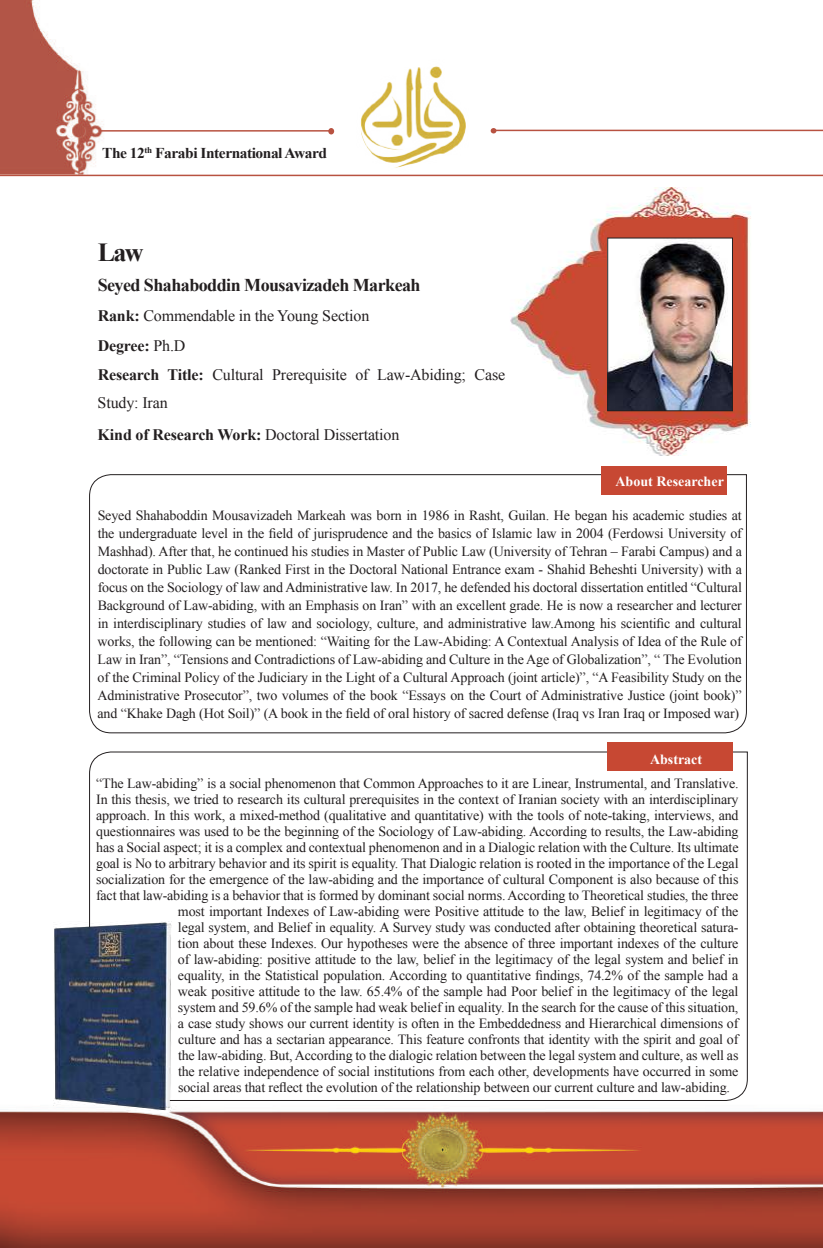
<style>
.page{position:relative;width:823px;height:1248px;background:#fff}
.page>*{position:absolute;margin:0;border:0;box-sizing:border-box;transform-origin:0 0}
.t1{font:700 26px "Times New Roman";color:#231f20}
.t2{font:700 18px "Times New Roman";letter-spacing:-.03em;color:#231f20}
.t3{font:16px/29.8px "Times New Roman";letter-spacing:-.01em;color:#231f20}
.t4{font:700 15px "Times New Roman";letter-spacing:-.03em;color:#231f20}
.t5{font:14px/18px "Times New Roman";letter-spacing:-.01em;color:#231f20;text-align:justify}
.t6{font:700 14px "Times New Roman";color:#fff}
.s1{font-weight:700}
</style>
<div class="page">
<img style="left:0;top:0;width:822px;height:1247px">
<img style="left:350px;top:51px;width:122px;height:124px">
<svg style="left:490px;top:128px;width:6px;height:5px"></svg>
<hr style="left:493px;top:130px;width:329px;height:1px;background:#b85241">
<svg style="left:328px;top:128px;width:6px;height:6px"></svg>
<hr style="left:100px;top:130px;width:229px;height:2px;background:#b85241">
<hr style="left:0;top:175px;width:822px;height:1px;background:#b85241">
<img style="left:505px;top:187px;width:260px;height:269px">
<img style="left:609px;top:239px;width:121px;height:170px">
<div style="left:607px;top:237px;width:125px;height:174px;border:1px solid #231f20"></div>
<svg style="left:89px;top:751px;width:658px;height:350px"></svg>
<svg style="left:89px;top:473px;width:657px;height:260px"></svg>
<img style="left:53px;top:921px;width:118px;height:189px">
<div style="left:607px;top:742px;width:125px;height:28px;background:#c74833"></div>
<div style="left:601px;top:466px;width:125px;height:28px;background:#c74833"></div>
<p class="t4" style="left:102px;top:143px;width:226px">The 12<sup>th</sup> Farabi International Award</p>
<h1 class="t1" style="left:98px;top:234px;width:47px">Law</h1>
<p class="t2" style="left:98px;top:272px;width:324px">Seyed Shahaboddin Mousavizadeh Markeah</p>
<p class="t3" style="left:98px;top:300px;width:409px"><span class="s1">Rank:</span> Commendable in the Young Section<br><span class="s1">Degree:</span> Ph.D<br><span class="s1">Research Title:</span> Cultural Prerequisite of Law-Abiding; Case</p>
<p class="t3" style="left:98px;top:387px;width:303px;line-height:31.6px">Study: Iran<br><span class="s1">Kind of Research Work:</span> Doctoral Dissertation</p>
<p class="t6" style="left:615px;top:471px;width:110px">About Researcher</p>
<p class="t5" style="left:97px;top:505px;width:645px">Seyed Shahaboddin Mousavizadeh Markeah was born in 1986 in Rasht, Guilan. He began his academic studies at the undergraduate level in the field of jurisprudence and the basics of Islamic law in 2004 (Ferdowsi University of Mashhad). After that, he continued his studies in Master of Public Law (University of Tehran – Farabi Campus) and a doctorate in Public Law (Ranked First in the Doctoral National Entrance exam - Shahid Beheshti University) with a focus on the Sociology of law and Administrative law. In 2017, he defended his doctoral dissertation entitled “Cultural Background of Law-abiding, with an Emphasis on Iran” with an excellent grade. He is now a researcher and lecturer in interdisciplinary studies of law and sociology, culture, and administrative law.Among his scientific and cultural works, the following can be mentioned: “Waiting for the Law-Abiding: A Contextual Analysis of Idea of the Rule of Law in Iran”, “Tensions and Contradictions of Law-abiding and Culture in the Age of Globalization”, “ The Evolution of the Criminal Policy of the Judiciary in the Light of a Cultural Approach (joint article)”, “A Feasibility Study on the Administrative Prosecutor”, two volumes of the book “Essays on the Court of Administrative Justice (joint book)” and “Khake Dagh (Hot Soil)” (A book in the field of oral history of sacred defense (Iraq vs Iran Iraq or Imposed war)</p>
<p class="t6" style="left:649px;top:749px;width:54px">Abstract</p>
<p class="t5" style="left:96px;top:774px;width:643px">“The Law-abiding” is a social phenomenon that Common Approaches to it are Linear, Instrumental, and Translative.</p>
<p class="t5" style="left:96px;top:790px;width:643px">In this thesis, we tried to research its cultural prerequisites in the context of Iranian society with an interdisciplinary</p>
<p class="t5" style="left:96px;top:806px;width:643px">approach. In this work, a mixed-method (qualitative and quantitative) with the tools of note-taking, interviews, and</p>
<p class="t5" style="left:96px;top:822px;width:643px">questionnaires was used to be the beginning of the Sociology of Law-abiding. According to results, the Law-abiding</p>
<p class="t5" style="left:96px;top:838px;width:643px">has a Social aspect; it is a complex and contextual phenomenon and in a Dialogic relation with the Culture. Its ultimate</p>
<p class="t5" style="left:96px;top:854px;width:643px">goal is No to arbitrary behavior and its spirit is equality. That Dialogic relation is rooted in the importance of the Legal</p>
<p class="t5" style="left:96px;top:870px;width:643px">socialization for the emergence of the law-abiding and the importance of cultural Component is also because of this</p>
<p class="t5" style="left:96px;top:886px;width:643px">fact that law-abiding is a behavior that is formed by dominant social norms. According to Theoretical studies, the three</p>
<p class="t5" style="left:178px;top:902px;width:561px">most important Indexes of Law-abiding were Positive attitude to the law, Belief in legitimacy of the</p>
<p class="t5" style="left:178px;top:918px;width:561px">legal system, and Belief in equality. A Survey study was conducted after obtaining theoretical satura-</p>
<p class="t5" style="left:178px;top:934px;width:561px">tion about these Indexes. Our hypotheses were the absence of three important indexes of the culture</p>
<p class="t5" style="left:178px;top:950px;width:561px">of law-abiding: positive attitude to the law, belief in the legitimacy of the legal system and belief in</p>
<p class="t5" style="left:178px;top:966px;width:561px">equality, in the Statistical population. According to quantitative findings, 74.2% of the sample had a</p>
<p class="t5" style="left:178px;top:982px;width:561px">weak positive attitude to the law. 65.4% of the sample had Poor belief in the legitimacy of the legal</p>
<p class="t5" style="left:178px;top:998px;width:561px">system and 59.6% of the sample had weak belief in equality. In the search for the cause of this situation,</p>
<p class="t5" style="left:178px;top:1014px;width:561px">a case study shows our current identity is often in the Embeddedness and Hierarchical dimensions of</p>
<p class="t5" style="left:178px;top:1030px;width:561px">culture and has a sectarian appearance. This feature confronts that identity with the spirit and goal of</p>
<p class="t5" style="left:178px;top:1046px;width:561px">the law-abiding. But, According to the dialogic relation between the legal system and culture, as well as</p>
<p class="t5" style="left:178px;top:1062px;width:561px">the relative independence of social institutions from each other, developments have occurred in some</p>
<p class="t5" style="left:178px;top:1078px;width:553px">social areas that reflect the evolution of the relationship between our current culture and law-abiding.</p>
</div>
